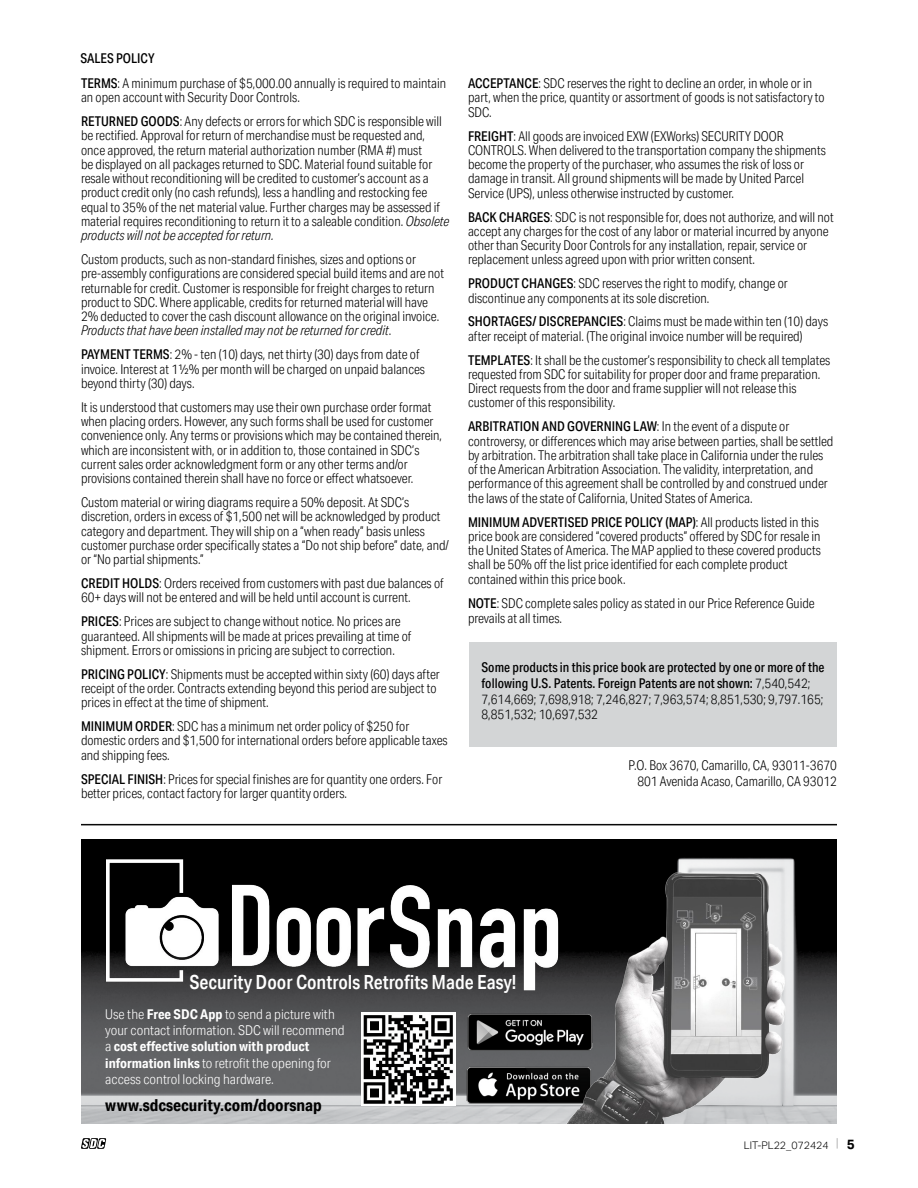
<style>
.page{position:relative;width:918px;height:1188px;background:#fff}
.page>*{position:absolute;margin:0;border:0;box-sizing:border-box;transform-origin:0 0}
.t1{font:500 19.5px "Aktiv Grotesk Cd";color:#fff}
.t2{font:700 16.5px "Aktiv Grotesk Cd";color:#010101;scale:1.06 1}
.t3{font:300 13.5px/14.2px "Aktiv Grotesk Cd";color:#000}
.t4{font:500 13.5px/15.8px "Aktiv Grotesk Cd";color:#000}
.t5{font:300 13.5px/16.2px "Aktiv Grotesk Cd";color:#fff;scale:1.06 1}
.t6{font:300 10.5px "Aktiv Grotesk";color:#000}
.s1{font-weight:500}
.s2{font-style:italic}
.s3{font-weight:300}
.s4{font-weight:700}
.s5{font-family:"Aktiv Grotesk Hair";font-weight:400;font-size:12px}
.s6{font-weight:700;font-size:13.5px}
</style>
<div class="page">
<svg style="left:81px;top:1138px;width:25px;height:11px"></svg>
<div style="left:469px;top:642px;width:368px;height:105px;background:#d3d5d6"></div>
<hr style="left:81px;top:824px;width:756px;height:1px;background:#000">
<hr style="left:81px;top:825px;width:756px;height:1px;background:#000">
<img style="left:81px;top:840px;width:756px;height:284px">
<img style="left:103px;top:855px;width:483px;height:139px">
<img style="left:362px;top:1012px;width:94px;height:93px">
<img style="left:464px;top:1012px;width:101px;height:93px">
<img style="left:565px;top:865px;width:227px;height:259px">
<p class="t4" style="left:80px;top:51px;width:76px">SALES POLICY</p>
<p class="t3" style="left:81px;top:76px;width:367px"><span class="s1">TERMS</span>: A minimum purchase of $5,000.00 annually is required to maintain an open account with Security Door Controls.</p>
<p class="t3" style="left:81px;top:114px;width:370px"><span class="s1">RETURNED GOODS</span>: Any defects or errors for which SDC is responsible will be rectified. Approval for return of merchandise must be requested and, once approved, the return material authorization number (RMA #) must<br>be displayed on all packages returned to SDC. Material found suitable for resale without reconditioning will be credited to customer’s account as a product credit only (no cash refunds), less a handling and restocking fee equal to 35% of the net material value. Further charges may be assessed if material requires reconditioning to return it to a saleable condition. <span class="s2">Obsolete products will not be accepted for return.</span></p>
<p class="t3" style="left:81px;top:252px;width:365px">Custom products, such as non-standard finishes, sizes and options or pre-assembly configurations are considered special build items and are not returnable for credit. Customer is responsible for freight charges to return product to SDC. Where applicable, credits for returned material will have 2% deducted to cover the cash discount allowance on the original invoice.<br><span class="s2">Products that have been installed may not be returned for credit</span>.</p>
<p class="t3" style="left:81px;top:347px;width:346px"><span class="s1">PAYMENT TERMS</span>: 2% - ten (10) days, net thirty (30) days from date of invoice. Interest at 1½% per month will be charged on unpaid balances beyond thirty (30) days.</p>
<p class="t3" style="left:81px;top:400px;width:363px">It is understood that customers may use their own purchase order format when placing orders. However, any such forms shall be used for customer convenience only. Any terms or provisions which may be contained therein, which are inconsistent with, or in addition to, those contained in SDC’s current sales order acknowledgment form or any other terms and/or provisions contained therein shall have no force or effect whatsoever.</p>
<p class="t3" style="left:81px;top:495px;width:367px">Custom material or wiring diagrams require a 50% deposit. At SDC’s discretion, orders in excess of $1,500 net will be acknowledged by product category and department. They will ship on a “when ready” basis unless customer purchase order specifically states a “Do not ship before” date, and/ or “No partial shipments.”</p>
<p class="t3" style="left:81px;top:576px;width:364px"><span class="s1">CREDIT HOLDS</span>: Orders received from customers with past due balances of<br>60+ days will not be entered and will be held until account is current.</p>
<p class="t3" style="left:81px;top:614px;width:332px"><span class="s1">PRICES</span>: Prices are subject to change without notice. No prices are guaranteed. All shipments will be made at prices prevailing at time of shipment. Errors or omissions in pricing are subject to correction.</p>
<p class="t3" style="left:81px;top:667px;width:360px"><span class="s1">PRICING POLICY</span>: Shipments must be accepted within sixty (60) days after receipt of the order. Contracts extending beyond this period are subject to prices in effect at the time of shipment.</p>
<p class="t3" style="left:81px;top:719px;width:368px"><span class="s1">MINIMUM ORDER</span>: SDC has a minimum net order policy of $250 for domestic orders and $1,500 for international orders before applicable taxes and shipping fees.</p>
<p class="t3" style="left:81px;top:772px;width:363px"><span class="s1">SPECIAL FINISH</span>: Prices for special finishes are for quantity one orders. For better prices, contact factory for larger quantity orders.</p>
<p class="t3" style="left:468px;top:76px;width:358px"><span class="s1">ACCEPTANCE</span>: SDC reserves the right to decline an order, in whole or in part, when the price, quantity or assortment of goods is not satisfactory to<br>SDC.</p>
<p class="t3" style="left:468px;top:129px;width:359px"><span class="s1">FREIGHT</span>: All goods are invoiced EXW (EXWorks) SECURITY DOOR CONTROLS. When delivered to the transportation company the shipments become the property of the purchaser, who assumes the risk of loss or damage in transit. All ground shipments will be made by United Parcel Service (UPS), unless otherwise instructed by customer.</p>
<p class="t3" style="left:468px;top:210px;width:367px"><span class="s1">BACK CHARGES</span>: SDC is not responsible for, does not authorize, and will not accept any charges for the cost of any labor or material incurred by anyone other than Security Door Controls for any installation, repair, service or replacement unless agreed upon with prior written consent.</p>
<p class="t3" style="left:468px;top:276px;width:321px"><span class="s1">PRODUCT CHANGES</span>: SDC reserves the right to modify, change or discontinue any components at its sole discretion.</p>
<p class="t3" style="left:468px;top:315px;width:362px"><span class="s1">SHORTAGES/ DISCREPANCIES</span>: Claims must be made within ten (10) days after receipt of material. (The original invoice number will be required)</p>
<p class="t3" style="left:468px;top:353px;width:364px"><span class="s1">TEMPLATES</span>: It shall be the customer’s responsibility to check all templates requested from SDC for suitability for proper door and frame preparation.<br>Direct requests from the door and frame supplier will not release this customer of this responsibility.</p>
<p class="t3" style="left:468px;top:420px;width:367px"><span class="s1">ARBITRATION AND GOVERNING LAW</span>: In the event of a dispute or controversy, or differences which may arise between parties, shall be settled by arbitration. The arbitration shall take place in California under the rules of the American Arbitration Association. The validity, interpretation, and performance of this agreement shall be controlled by and construed under the laws of the state of California, United States of America.</p>
<p class="t3" style="left:468px;top:515px;width:354px"><span class="s1">MINIMUM ADVERTISED PRICE POLICY (MAP)</span>: All products listed in this price book are considered “covered products” offered by SDC for resale in the United States of America. The MAP applied to these covered products shall be 50% off the list price identified for each complete product contained within this price book.</p>
<p class="t3" style="left:468px;top:596px;width:348px;line-height:15px"><span class="s1">NOTE</span>: SDC complete sales policy as stated in our Price Reference Guide prevails at all times.</p>
<p class="t4" style="left:482px;top:660px;width:345px">Some products in this price book are protected by one or more of the following U.S. Patents. Foreign Patents are not shown: <span class="s3">7,540,542; 7,614,669; 7,698,918; 7,246,827; 7,963,574; 8,851,530; 9,797.165; 8,851,532; 10,697,532</span></p>
<p class="t3" style="left:629px;top:758px;width:210px;line-height:15.8px;text-align:right">P.O. Box 3670, Camarillo, CA, 93011-3670<br>801 Avenida Acaso, Camarillo, CA 93012</p>
<h1 class="t1" style="left:189px;top:970px;width:329px">Security Door Controls Retrofits Made Easy!</h1>
<p class="t5" style="left:105px;top:1006px;width:227px">Use the <span class="s4">Free SDC App</span> to send a picture with your contact information. SDC will recommend a <span class="s4">cost effective solution with product information links</span> to retrofit the opening for access control locking hardware.</p>
<p class="t2" style="left:105px;top:1095px;width:206px">www.sdcsecurity.com/doorsnap</p>
<p class="t6" style="left:744px;top:1139px;width:112px">LIT-PL22_072424 <span class="s5">|</span> <span class="s6">5</span></p>
</div>
